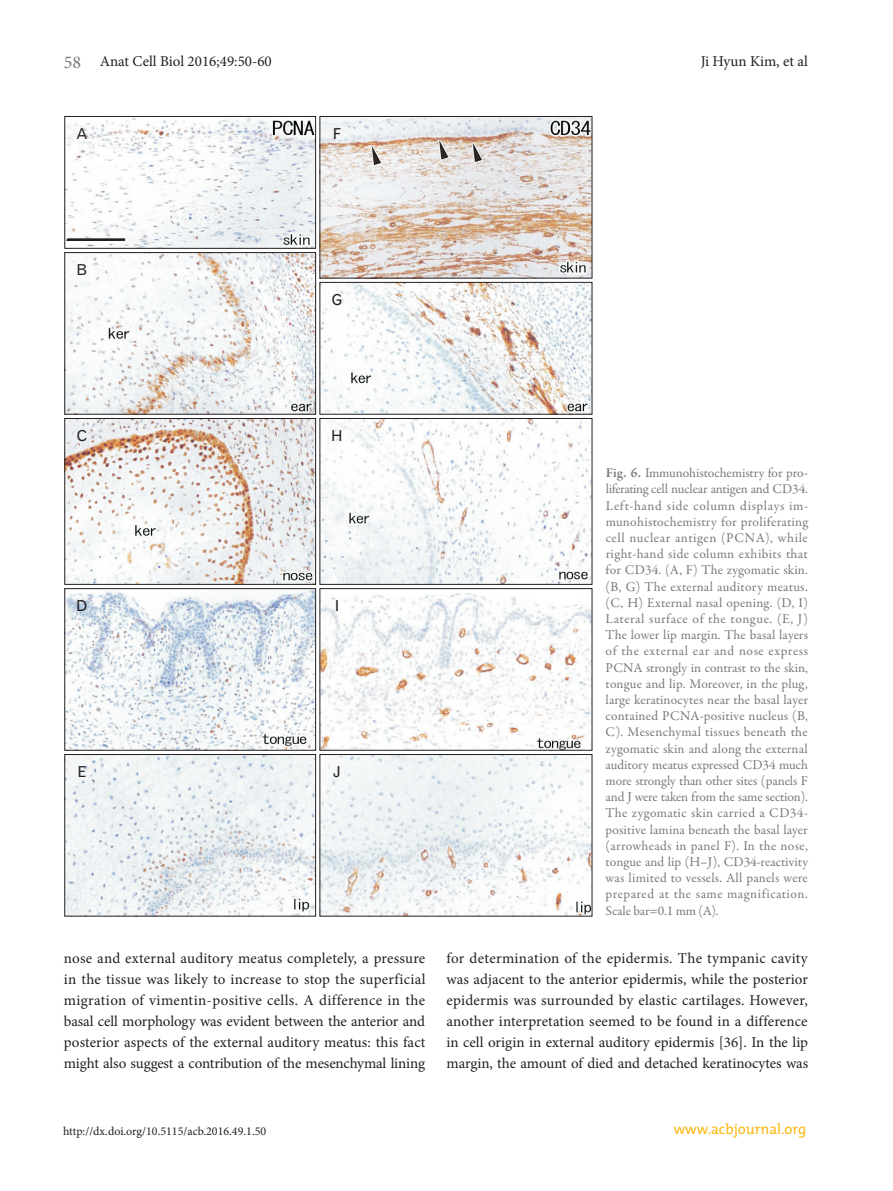
<style>
.page{position:relative;width:893px;height:1191px;background:#fff}
.page>*{position:absolute;margin:0;border:0;box-sizing:border-box;transform-origin:0 0}
.t1{font:15px/21px "Minion Pro";letter-spacing:-.01em;color:#231f20;text-align:justify}
.t2{font:15px "Gothic 720 BT Roman B";color:#231f20}
.t3{font:14.7px "The Mix";color:#fcb814}
.t4{font:13.5px/16.2px "Garamond Premr Pro";letter-spacing:.03em;color:#76787b;text-align:justify}
.t5{font:12px "Minion Pro";color:#231f20}
.s1{font-size:18px;color:#76787b}
.s2{font-weight:600}
</style>
<div class="page">
<svg style="left:64px;top:116px;width:528px;height:800px"></svg>
<hr style="left:67px;top:238px;width:58px;height:3px;background:#231f20">
<p class="t1" style="left:64px;top:50px;width:210px"><span class="s1">58</span> Anat Cell Biol 2016;49:50-60</p>
<p class="t1" style="left:701px;top:50px;width:109px">Ji Hyun Kim, et al</p>
<p class="t2" style="left:77px;top:125px;width:12px">A</p>
<p class="t2" style="left:333px;top:125px;width:10px">F</p>
<p class="t2" style="left:77px;top:261px;width:12px">B</p>
<p class="t2" style="left:332px;top:291px;width:12px">G</p>
<p class="t2" style="left:77px;top:427px;width:12px">C</p>
<p class="t2" style="left:331px;top:427px;width:13px">H</p>
<p class="t2" style="left:76px;top:597px;width:13px">D</p>
<p class="t2" style="left:77px;top:763px;width:10px">E</p>
<p class="t2" style="left:335px;top:597px;width:6px">I</p>
<p class="t2" style="left:333px;top:763px;width:9px">J</p>
<p class="t4" style="left:606px;top:465px;width:204px"><span class="s2">Fig. 6.</span> Immunohistochemistry for pro&shy;liferating cell nuclear antigen and CD34.<br>Left-hand side column displays im&shy;munohistochemistry for proliferating cell nuclear antigen (PCNA), while right-hand side column exhibits that for CD34. (A, F) The zygomatic skin. (B, G) The external auditory meatus. (C, H) External nasal opening. (D, I)<br>Lateral surface of the tongue. (E, J)<br>The lower lip margin. The basal layers of the external ear and nose express PCNA strongly in contrast to the skin, tongue and lip. Moreover, in the plug, large keratinocytes near the basal layer contained PCNA-positive nucleus (B, C). Mesenchymal tissues beneath the zygomatic skin and along the external auditory meatus expressed CD34 much more strongly than other sites (panels F and J were taken from the same section).<br>The zygomatic skin carried a CD34- positive lamina beneath the basal layer (arrowheads in panel F). In the nose, tongue and lip (H–J), CD34-reactivity was limited to vessels. All panels were prepared at the same magnification.<br>Scale bar=0.1 mm (A).</p>
<p class="t1" style="left:64px;top:948px;width:363px">nose and external auditory meatus completely, a pressure in the tissue was likely to increase to stop the superficial migration of vimentin-positive cells. A difference in the basal cell morphology was evident between the anterior and posterior aspects of the external auditory meatus: this fact might also suggest a contribution of the mesenchymal lining</p>
<p class="t1" style="left:446px;top:948px;width:363px">for determination of the epidermis. The tympanic cavity was adjacent to the anterior epidermis, while the posterior epidermis was surrounded by elastic cartilages. However, another interpretation seemed to be found in a difference in cell origin in external auditory epidermis [36]. In the lip margin, the amount of died and detached keratinocytes was</p>
<p class="t5" style="left:63px;top:1123px;width:205px">http://dx.doi.org/10.5115/acb.2016.49.1.50</p>
<p class="t3" style="left:674px;top:1117px;width:134px">www.acbjournal.org</p>
</div>
